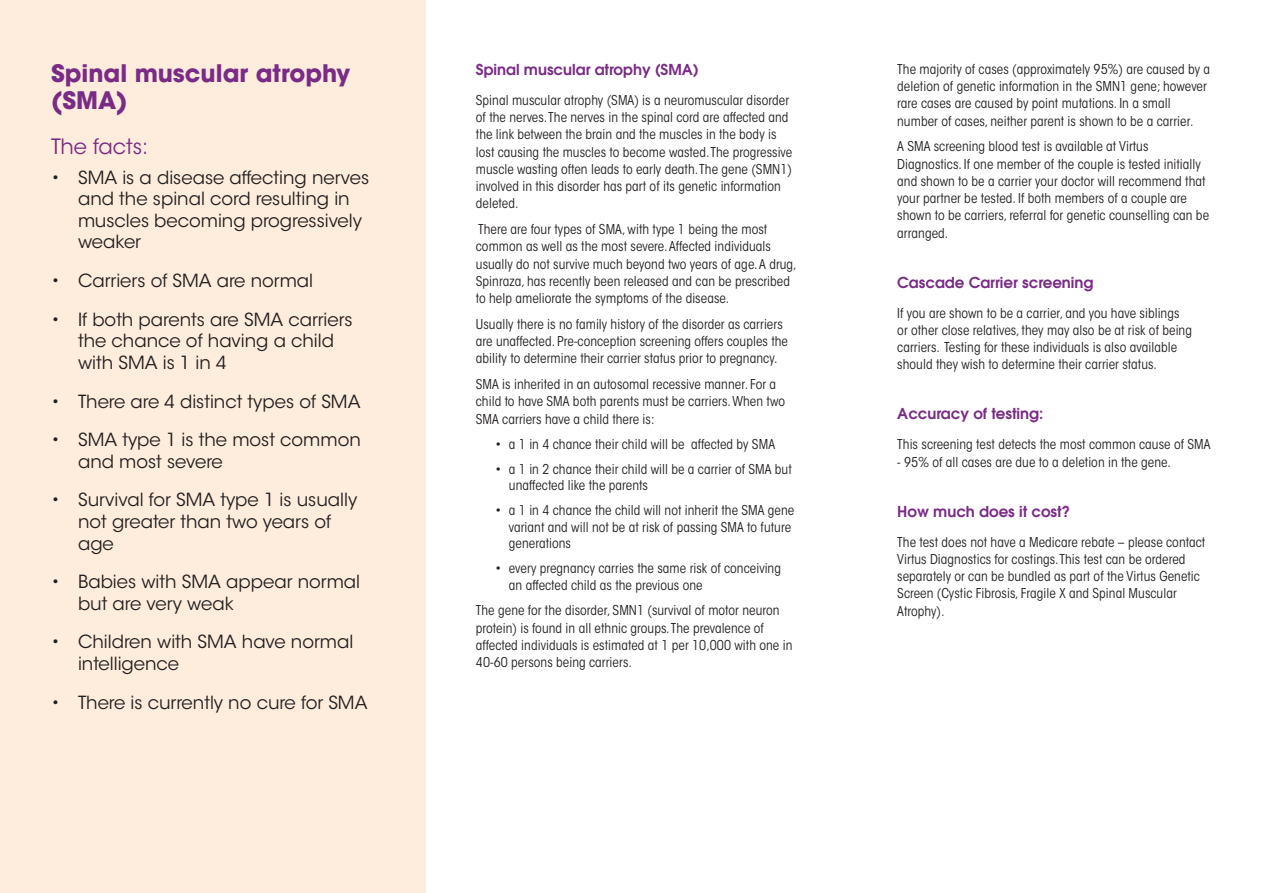
<style>
.page{position:relative;width:1263px;height:893px;background:#fff}
.page>*{position:absolute;margin:0;border:0;box-sizing:border-box;transform-origin:0 0}
.Heading_Bold{font:700 24px/27px "ITC Avant Garde Std";color:#792b85}
.t1{font:21px "ITC Avant Garde Std";color:#792b85}
.t2{font:18px/21.6px "ITC Avant Garde Std";color:#231f20}
.Heading_10{font:600 15px "ITC Avant Garde Std";color:#792b85}
.Body_Cond_9{font:condensed 13.5px/17.2px "ITC Avant Garde Std";letter-spacing:.005em;color:#231f20}
</style>
<div class="page">
<div style="left:0;top:0;width:425px;height:893px;background:#feeddc"></div>
<p class="Heading_Bold" style="left:51px;top:59px;width:301px">Spinal muscular atrophy (SMA)</p>
<p class="t1" style="left:51px;top:133px;width:99px">The facts:</p>
<p class="t2" style="left:78px;top:167px;width:293px;text-indent:-27px">• SMA is a disease affecting nerves and the spinal cord resulting in muscles becoming progressively weaker</p>
<p class="t2" style="left:51px;top:270px;width:264px">• Carriers of SMA are normal</p>
<p class="t2" style="left:78px;top:309px;width:276px;text-indent:-27px">• If both parents are SMA carriers the chance of having a child with SMA is 1 in 4</p>
<p class="t2" style="left:51px;top:390px;width:311px">• There are 4 distinct types of SMA</p>
<p class="t2" style="left:78px;top:429px;width:284px;text-indent:-27px">• SMA type 1 is the most common and most severe</p>
<p class="t2" style="left:78px;top:489px;width:281px;text-indent:-27px">• Survival for SMA type 1 is usually not greater than two years of age</p>
<p class="t2" style="left:78px;top:571px;width:284px;text-indent:-27px">• Babies with SMA appear normal but are very weak</p>
<p class="t2" style="left:78px;top:631px;width:277px;text-indent:-27px">• Children with SMA have normal intelligence</p>
<p class="t2" style="left:51px;top:691px;width:318px">• There is currently no cure for SMA</p>
<p class="Heading_10" style="left:476px;top:60px;width:224px">Spinal muscular atrophy (SMA)</p>
<p class="Body_Cond_9" style="left:476px;top:91px;width:318px">Spinal muscular atrophy (SMA) is a neuromuscular disorder of the nerves. The nerves in the spinal cord are affected and the link between the brain and the muscles in the body is lost causing the muscles to become wasted. The progressive muscle wasting often leads to early death. The gene (SMN1) involved in this disorder has part of its genetic information deleted.</p>
<p class="Body_Cond_9" style="left:476px;top:221px;width:322px">There are four types of SMA, with type 1 being the most common as well as the most severe. Affected individuals usually do not survive much beyond two years of age. A drug, Spinraza, has recently been released and can be prescribed to help ameliorate the symptoms of the disease.</p>
<p class="Body_Cond_9" style="left:476px;top:315px;width:314px">Usually there is no family history of the disorder as carriers are unaffected. Pre-conception screening offers couples the ability to determine their carrier status prior to pregnancy.</p>
<p class="Body_Cond_9" style="left:476px;top:376px;width:311px">SMA is inherited in an autosomal recessive manner. For a child to have SMA both parents must be carriers. When two<br>SMA carriers have a child there is:</p>
<p class="Body_Cond_9" style="left:495px;top:435px;width:281px">• a 1 in 4 chance their child will be affected by SMA</p>
<p class="Body_Cond_9" style="left:509px;top:461px;width:284px;line-height:16.5px;text-indent:-14px">• a 1 in 2 chance their child will be a carrier of SMA but unaffected like the parents</p>
<p class="Body_Cond_9" style="left:509px;top:502px;width:287px;line-height:16.5px;text-indent:-14px">• a 1 in 4 chance the child will not inherit the SMA gene variant and will not be at risk of passing SMA to future generations</p>
<p class="Body_Cond_9" style="left:509px;top:560px;width:274px;line-height:16.5px;text-indent:-14px">• every pregnancy carries the same risk of conceiving an affected child as the previous one</p>
<p class="Body_Cond_9" style="left:476px;top:602px;width:318px">The gene for the disorder, SMN1 (survival of motor neuron protein) is found in all ethnic groups. The prevalence of affected individuals is estimated at 1 per 10,000 with one in 40-60 persons being carriers.</p>
<p class="Body_Cond_9" style="left:897px;top:60px;width:314px">The majority of cases (approximately 95%) are caused by a deletion of genetic information in the SMN1 gene; however rare cases are caused by point mutations. In a small number of cases, neither parent is shown to be a carrier.</p>
<p class="Body_Cond_9" style="left:897px;top:138px;width:313px">A SMA screening blood test is available at Virtus Diagnostics. If one member of the couple is tested initially and shown to be a carrier your doctor will recommend that your partner be tested. If both members of a couple are shown to be carriers, referral for genetic counselling can be arranged.</p>
<p class="Heading_10" style="left:897px;top:272px;width:198px">Cascade Carrier screening</p>
<p class="Body_Cond_9" style="left:897px;top:304px;width:296px">If you are shown to be a carrier, and you have siblings or other close relatives, they may also be at risk of being carriers. Testing for these individuals is also available should they wish to determine their carrier status.</p>
<p class="Heading_10" style="left:897px;top:404px;width:147px">Accuracy of testing:</p>
<p class="Body_Cond_9" style="left:897px;top:436px;width:315px">This screening test detects the most common cause of SMA</p>
<p class="Body_Cond_9" style="left:897px;top:453px;width:275px">- 95% of all cases are due to a deletion in the gene.</p>
<p class="Heading_10" style="left:897px;top:501px;width:174px">How much does it cost?</p>
<p class="Body_Cond_9" style="left:897px;top:533px;width:309px">The test does not have a Medicare rebate – please contact Virtus Diagnostics for costings. This test can be ordered separately or can be bundled as part of the Virtus Genetic Screen (Cystic Fibrosis, Fragile X and Spinal Muscular Atrophy).</p>
</div>
